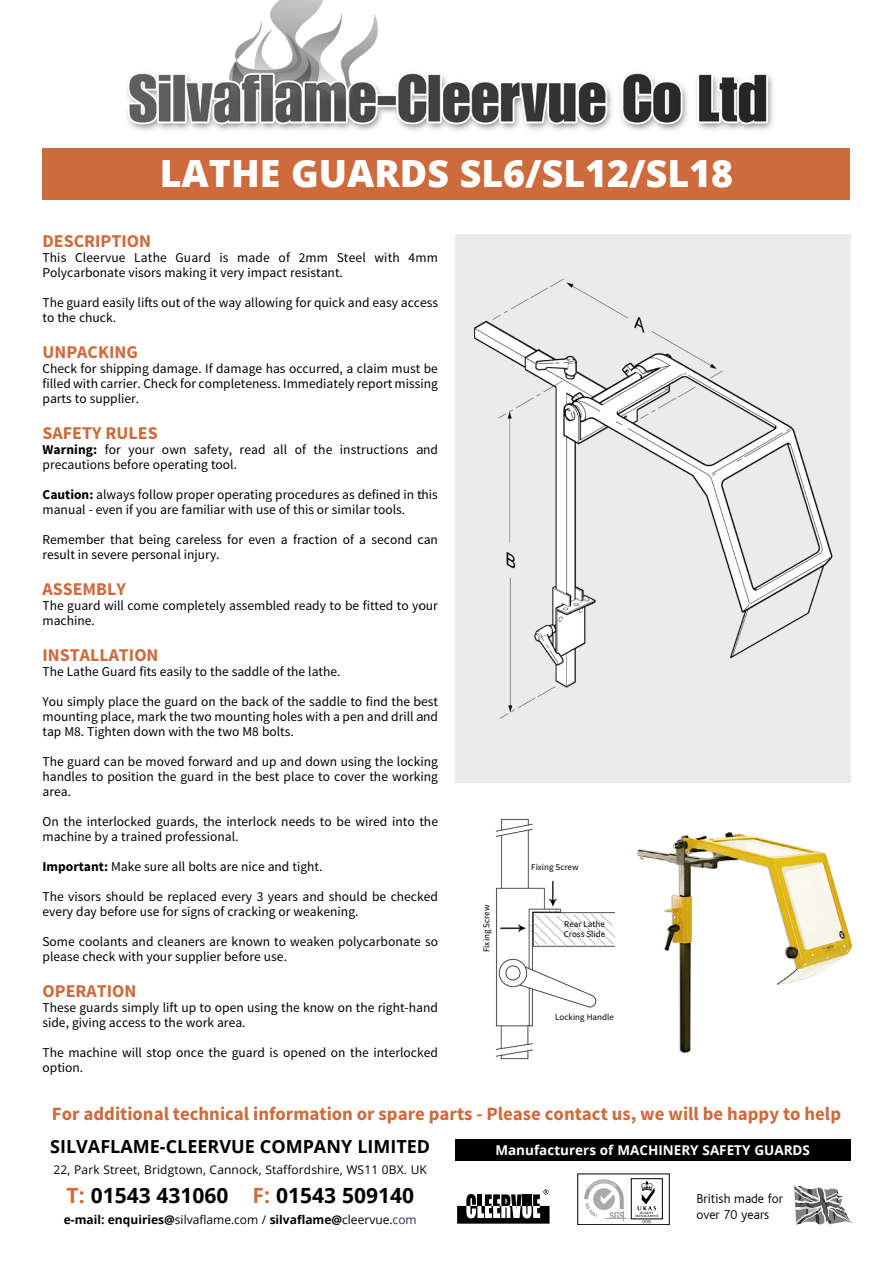
<style>
.page{position:relative;width:893px;height:1263px;background:#fff}
.page>*{position:absolute;margin:0;border:0;box-sizing:border-box;transform-origin:0 0}
.t1{font:800 37.5px "Open Sans";color:#fff}
.t2{font:700 21px "Open Sans";color:#000}
.t3{font:700 18.75px "Source Sans Pro";color:#ce6b3c}
.t4{font:700 18px "Source Sans Pro";color:#ce6b3c}
.t5{font:700 18px "Open Sans";color:#000}
.t6{font:13.5px/15px "Source Sans Pro";color:#000}
.t7{font:700 13.5px "Open Sans";color:#fff}
.t8{font:300 13.5px/16.2px "Bliss";color:#000}
.t9{font:12px "Open Sans";letter-spacing:.01em;color:#000}
.t10{font:700 12px "Open Sans";color:#000}
.t11{font:9px/10.8px "Source Sans Pro";color:#000}
.s1{font-weight:700}
.s2{color:#ce6b3c}
.s3{font-weight:400}
.s4{font-weight:400;color:#302d6d}
</style>
<div class="page">
<div style="left:455px;top:1139px;width:395px;height:21px;background:#000"></div>
<svg style="left:457px;top:1189px;width:93px;height:34px"></svg>
<svg style="left:635px;top:1180px;width:23px;height:43px"></svg>
<div style="left:631px;top:1178px;width:32px;height:41px;border:1px solid #000"></div>
<div style="left:577px;top:1174px;width:92px;height:51px;border:1px solid #000"></div>
<svg style="left:584px;top:1179px;width:42px;height:41px"></svg>
<svg style="left:794px;top:1185px;width:59px;height:40px"></svg>
<img style="left:104px;top:0;width:685px;height:149px">
<div style="left:43px;top:149px;width:807px;height:51px;background:#ce6b3c"></div>
<div style="left:455px;top:234px;width:395px;height:548px;background:#ebebeb"></div>
<img style="left:474px;top:268px;width:377px;height:473px">
<img style="left:475px;top:328px;width:81px;height:331px">
<img style="left:495px;top:818px;width:119px;height:242px">
<img style="left:637px;top:832px;width:216px;height:222px">
<h1 class="t1" style="left:160px;top:145px;width:575px">LATHE GUARDS SL6/SL12/SL18</h1>
<h3 class="t4" style="left:43px;top:230px;width:110px">DESCRIPTION</h3>
<p class="t6" style="left:43px;top:251px;width:397px">This Cleervue Lathe Guard is made of 2mm Steel with 4mm<br>Polycarbonate visors making it very impact resistant.</p>
<p class="t6" style="left:43px;top:296px;width:397px">The guard easily lifts out of the way allowing for quick and easy access to the chuck.</p>
<h3 class="t4" style="left:43px;top:341px;width:97px">UNPACKING</h3>
<p class="t6" style="left:43px;top:362px;width:397px;text-align:justify">Check for shipping damage. If damage has occurred, a claim must be filled with carrier. Check for completeness. Immediately report missing parts to supplier.</p>
<h3 class="t4" style="left:43px;top:422px;width:117px">SAFETY RULES</h3>
<p class="t6" style="left:43px;top:443px;width:397px"><span class="s1">Warning:</span> for your own safety, read all of the instructions and precautions before operating tool.</p>
<p class="t6" style="left:43px;top:488px;width:397px"><span class="s1">Caution:</span> always follow proper operating procedures as defined in this manual - even if you are familiar with use of this or similar tools.</p>
<p class="t6" style="left:43px;top:533px;width:397px">Remember that being careless for even a fraction of a second can result in severe personal injury.</p>
<h3 class="t4" style="left:43px;top:578px;width:85px">ASSEMBLY</h3>
<p class="t6" style="left:43px;top:599px;width:397px">The guard will come completely assembled ready to be fitted to your machine.</p>
<h3 class="t4" style="left:43px;top:644px;width:118px">INSTALLATION</h3>
<p class="t6" style="left:43px;top:665px;width:300px">The Lathe Guard fits easily to the saddle of the lathe.</p>
<p class="t6" style="left:43px;top:695px;width:397px;text-align:justify">You simply place the guard on the back of the saddle to find the best mounting place, mark the two mounting holes with a pen and drill and tap M8. Tighten down with the two M8 bolts.</p>
<p class="t6" style="left:43px;top:755px;width:397px;text-align:justify">The guard can be moved forward and up and down using the locking handles to position the guard in the best place to cover the working area.</p>
<p class="t6" style="left:43px;top:815px;width:397px">On the interlocked guards, the interlock needs to be wired into the machine by a trained professional.</p>
<p class="t6" style="left:43px;top:860px;width:281px"><span class="s1">Important:</span> Make sure all bolts are nice and tight.</p>
<p class="t6" style="left:43px;top:890px;width:397px">The visors should be replaced every 3 years and should be checked every day before use for signs of cracking or weakening.</p>
<p class="t6" style="left:43px;top:935px;width:397px">Some coolants and cleaners are known to weaken polycarbonate so please check with your supplier before use.</p>
<h3 class="t4" style="left:43px;top:980px;width:95px">OPERATION</h3>
<p class="t6" style="left:43px;top:1001px;width:397px">These guards simply lift up to open using the know on the right-hand side, giving access to the work area.</p>
<p class="t6" style="left:43px;top:1046px;width:397px">The machine will stop once the guard is opened on the interlocked option.</p>
<h3 class="t3" style="left:52px;top:1101px;width:791px">For additional technical information or spare parts - Please contact us, we will be happy to help</h3>
<p class="t11" style="left:531px;top:862px;width:49px">Fixing Screw</p>
<p class="t11" style="left:481px;top:952px;width:49px;rotate:-90deg">Fixing Screw</p>
<p class="t11" style="left:564px;top:918px;width:43px">Rear Lathe<br>Cross Slide</p>
<p class="t11" style="left:555px;top:1011px;width:60px">Locking Handle</p>
<h3 class="t5" style="left:50px;top:1134px;width:382px">SILVAFLAME-CLEERVUE COMPANY LIMITED</h3>
<p class="t9" style="left:54px;top:1161px;width:375px">22, Park Street, Bridgtown, Cannock, Staffordshire, WS11 0BX. UK</p>
<h2 class="t2" style="left:67px;top:1180px;width:349px"><span class="s2">T:</span> 01543 431060 <span class="s2">F:</span> 01543 509140</h2>
<p class="t10" style="left:64px;top:1211px;width:355px">e-mail: enquiries@<span class="s3">silvaflame.com /</span> silvaflame@<span class="s3">cleervue.</span><span class="s4">com</span></p>
<p class="t7" style="left:495px;top:1141px;width:316px">Manufacturers of MACHINERY SAFETY GUARDS</p>
<p class="t8" style="left:696px;top:1190px;width:88px">British made for over 70 years</p>
</div>
